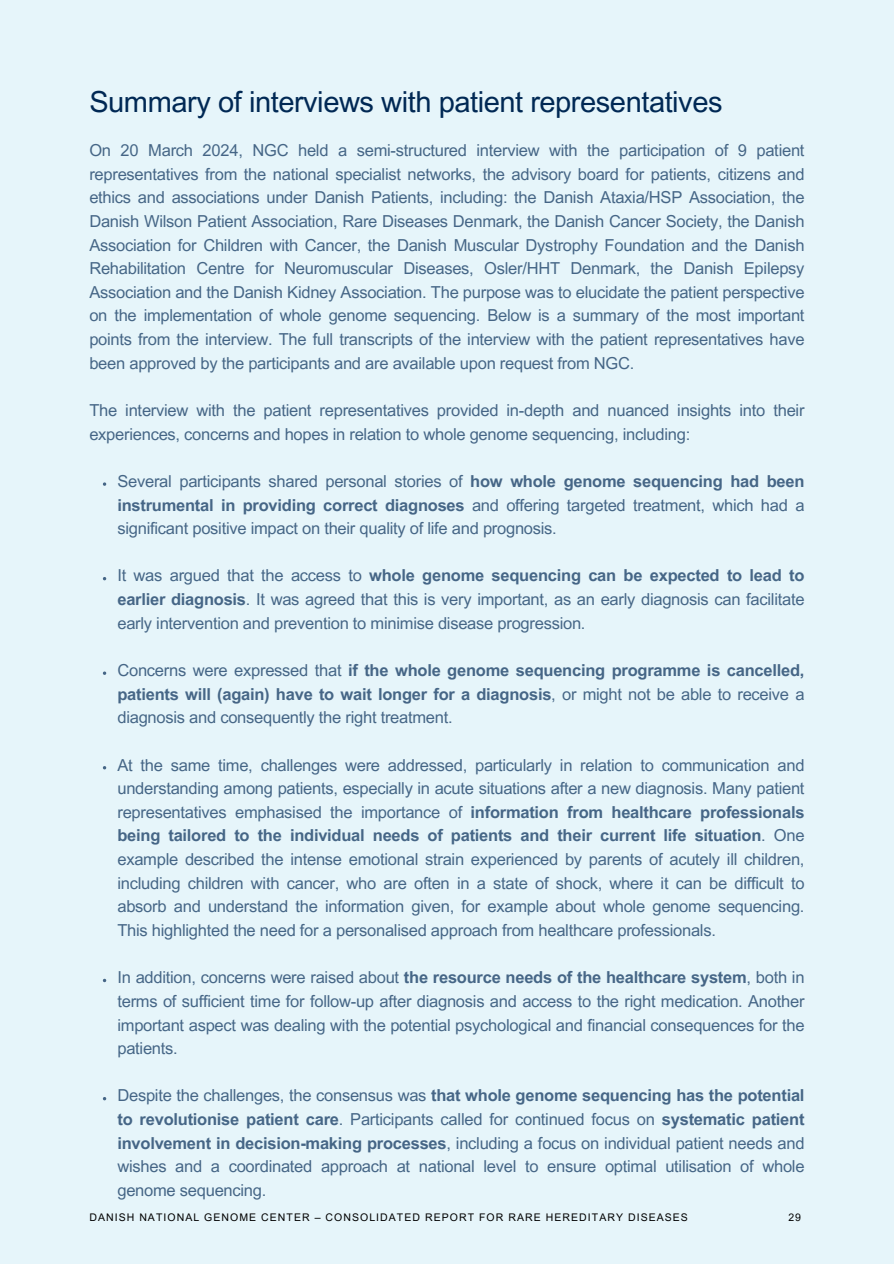
<style>
.page{position:relative;width:894px;height:1264px;background:#fff}
.page>*{position:absolute;margin:0;border:0;box-sizing:border-box;transform-origin:0 0}
.t1{font:28.95px "Arial MT Pro";letter-spacing:-.015em;color:#002854}
.t2{font:16.5px/23.7px "Arial MT Pro";letter-spacing:-.015em;color:#002854;text-align:justify}
.t3{font:700 16.5px/23.7px "Arial MT Pro";letter-spacing:-.015em;color:#002854;text-align:justify}
.t4{font:10.5px "Arial MT Pro";letter-spacing:.1em;color:#000}
.s1{font-weight:700}
.s2{font-weight:400}
</style>
<div class="page">
<div style="left:0;top:0;width:893px;height:1263px;background:#e6f5fa"></div>
<svg style="left:103px;top:482px;width:3px;height:4px"></svg>
<svg style="left:103px;top:671px;width:3px;height:4px"></svg>
<h1 class="t1" style="left:89px;top:91px;width:634px">Summary of interviews with patient representatives</h1>
<p class="t2" style="left:89px;top:140px;width:716px">On 20 March 2024, NGC held a semi-structured interview with the participation of 9 patient representatives from the national specialist networks, the advisory board for patients, citizens and ethics and associations under Danish Patients, including: the Danish Ataxia/HSP Association, the Danish Wilson Patient Association, Rare Diseases Denmark, the Danish Cancer Society, the Danish Association for Children with Cancer, the Danish Muscular Dystrophy Foundation and the Danish Rehabilitation Centre for Neuromuscular Diseases, Osler/HHT Denmark, the Danish Epilepsy Association and the Danish Kidney Association. The purpose was to elucidate the patient perspective on the implementation of whole genome sequencing. Below is a summary of the most important points from the interview. The full transcripts of the interview with the patient representatives have been approved by the participants and are available upon request from NGC.</p>
<p class="t2" style="left:89px;top:400px;width:716px">The interview with the patient representatives provided in-depth and nuanced insights into their experiences, concerns and hopes in relation to whole genome sequencing, including:</p>
<p class="t2" style="left:117px;top:471px;width:688px">Several participants shared personal stories of <span class="s1">how whole genome sequencing had been instrumental in providing correct diagnoses</span> and offering targeted treatment, which had a significant positive impact on their quality of life and prognosis.</p>
<p class="t2" style="left:117px;top:566px;width:688px">It was argued that the access to <span class="s1">whole genome sequencing can be expected to lead to earlier diagnosis</span>. It was agreed that this is very important, as an early diagnosis can facilitate early intervention and prevention to minimise disease progression.</p>
<p class="t3" style="left:117px;top:660px;width:688px"><span class="s2">Concerns were expressed that</span> if the whole genome sequencing programme is cancelled, patients will (again) have to wait longer for a diagnosis<span class="s2">, or might not be able to receive a diagnosis and consequently the right treatment.</span></p>
<p class="t2" style="left:117px;top:755px;width:688px">At the same time, challenges were addressed, particularly in relation to communication and understanding among patients, especially in acute situations after a new diagnosis. Many patient representatives emphasised the importance of <span class="s1">information from healthcare professionals being tailored to the individual needs of patients and their current life situation</span>. One example described the intense emotional strain experienced by parents of acutely ill children, including children with cancer, who are often in a state of shock, where it can be difficult to absorb and understand the information given, for example about whole genome sequencing.<br>This highlighted the need for a personalised approach from healthcare professionals.</p>
<p class="t2" style="left:117px;top:967px;width:688px">In addition, concerns were raised about <span class="s1">the resource needs of the healthcare system</span>, both in terms of sufficient time for follow-up after diagnosis and access to the right medication. Another important aspect was dealing with the potential psychological and financial consequences for the patients.</p>
<p class="t2" style="left:117px;top:1085px;width:688px">Despite the challenges, the consensus was <span class="s1">that whole genome sequencing has the potential to revolutionise patient care</span>. Participants called for continued focus on <span class="s1">systematic patient involvement in decision-making processes</span>, including a focus on individual patient needs and wishes and a coordinated approach at national level to ensure optimal utilisation of whole genome sequencing.</p>
<h2 class="t4" style="left:89px;top:1213px;width:600px">DANISH NATIONAL GENOME CENTER – CONSOLIDATED REPORT FOR RARE HEREDITARY DISEASES</h2>
<h2 class="t4" style="left:788px;top:1213px;width:14px">29</h2>
</div>
